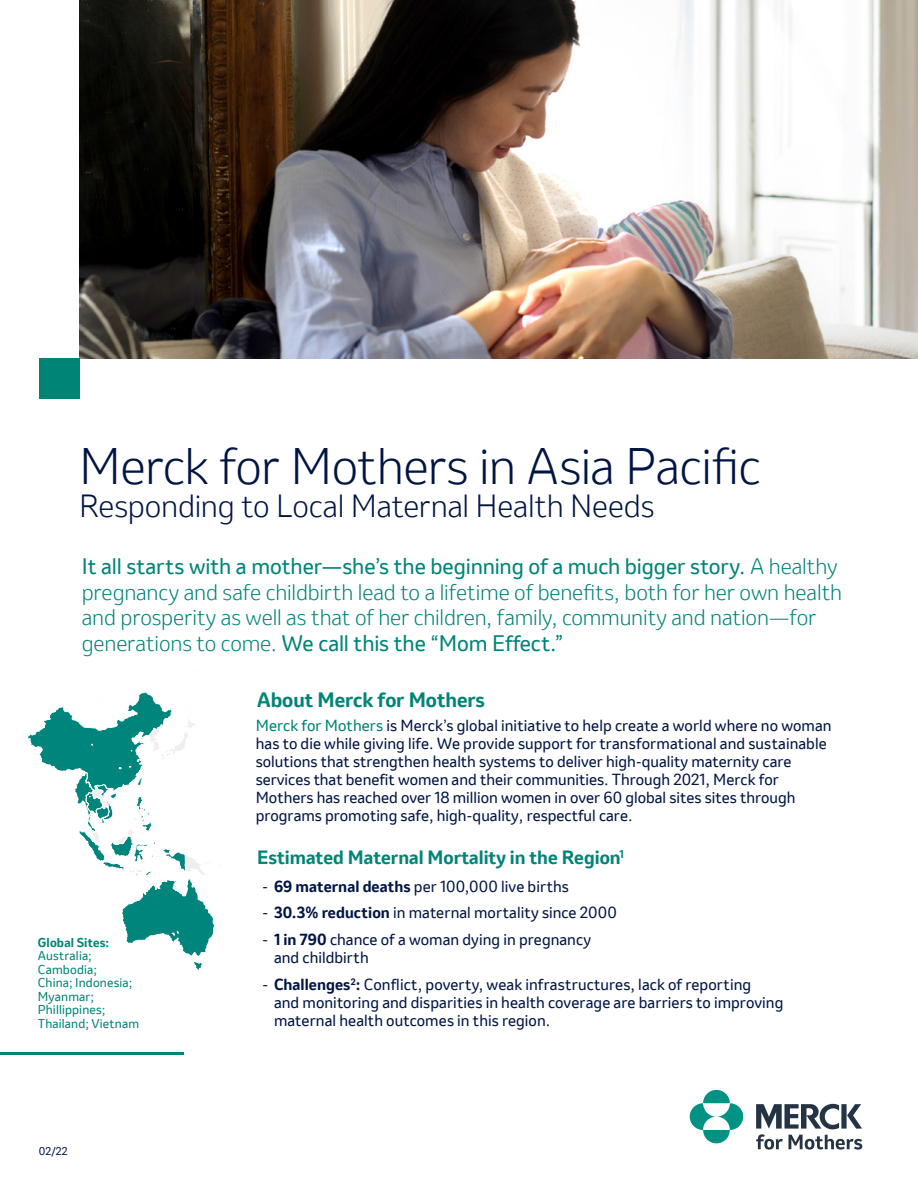
<style>
.page{position:relative;width:918px;height:1188px;background:#fff}
.page>*{position:absolute;margin:0;border:0;box-sizing:border-box;transform-origin:0 0}
.t1{font:300 48px "Invention";letter-spacing:-.015em;color:#001544}
.t2{font:300 30px "Invention";letter-spacing:-.01em;color:#001544}
.t3{font:300 21px/25.5px "Invention";letter-spacing:-.005em;color:#008476}
.t4{font:700 19.5px "Invention";letter-spacing:-.005em;color:#008476}
.t5{font:700 18px "Invention";color:#008476}
.t6{font:15px/18px "Invention";color:#001544}
.t7{font:12px/13.5px "Invention";letter-spacing:.015em;color:#008476}
.t8{font:10.5px "Invention";color:#001544}
.s1{font-weight:400}
.s2{color:#008476}
.s3{font-weight:700}
</style>
<div class="page">
<img style="left:79px;top:0;width:839px;height:358px">
<div style="left:39px;top:358px;width:40px;height:41px;background:#008476"></div>
<svg style="left:27px;top:692px;width:193px;height:279px"></svg>
<hr style="left:0;top:1052px;width:184px;height:2px;background:#008476">
<svg style="left:690px;top:1090px;width:53px;height:53px"></svg>
<svg style="left:756px;top:1103px;width:106px;height:47px"></svg>
<p class="t1" style="left:79px;top:433px;width:683px">Merck for Mothers in Asia Pacific</p>
<p class="t2" style="left:79px;top:485px;width:577px">Responding to Local Maternal Health Needs</p>
<p class="t3" style="left:82px;top:554px;width:762px"><span class="s1">It all starts with a mother—she’s the beginning of a much bigger story.</span> A healthy pregnancy and safe childbirth lead to a lifetime of benefits, both for her own health and prosperity as well as that of her children, family, community and nation—for generations to come. <span class="s1">We call this the “Mom Effect.”</span></p>
<p class="t4" style="left:257px;top:685px;width:229px">About Merck for Mothers</p>
<p class="t6" style="left:256px;top:717px;width:577px"><span class="s2">Merck for Mothers</span> is Merck’s global initiative to help create a world where no woman has to die while giving life. We provide support for transformational and sustainable solutions that strengthen health systems to deliver high-quality maternity care services that benefit women and their communities. Through 2021, Merck for Mothers has reached over 18 million women in over 60 global sites sites through programs promoting safe, high-quality, respectful care.</p>
<p class="t5" style="left:257px;top:844px;width:368px">Estimated Maternal Mortality in the Region<sup>1</sup></p>
<p class="t6" style="left:262px;top:877px;width:308px">- <span class="s3">69 maternal deaths</span> per 100,000 live births</p>
<p class="t6" style="left:262px;top:904px;width:356px">- <span class="s3">30.3% reduction</span> in maternal mortality since 2000</p>
<p class="t6" style="left:274px;top:931px;width:319px;text-indent:-12px">- <span class="s3">1 in 790</span> chance of a woman dying in pregnancy and childbirth</p>
<p class="t6" style="left:274px;top:976px;width:511px;text-indent:-12px">- <span class="s3">Challenges</span><sup>2</sup><span class="s3">:</span> Conflict, poverty, weak infrastructures, lack of reporting<br>and monitoring and disparities in health coverage are barriers to improving maternal health outcomes in this region.</p>
<p class="t7" style="left:38px;top:935px;width:103px"><span class="s3">Global Sites:<br></span>Australia;<br>Cambodia;<br>China; Indonesia;<br>Myanmar;<br>Phillippines;<br>Thailand; Vietnam</p>
<p class="t8" style="left:39px;top:1144px;width:30px">02/22</p>
</div>
